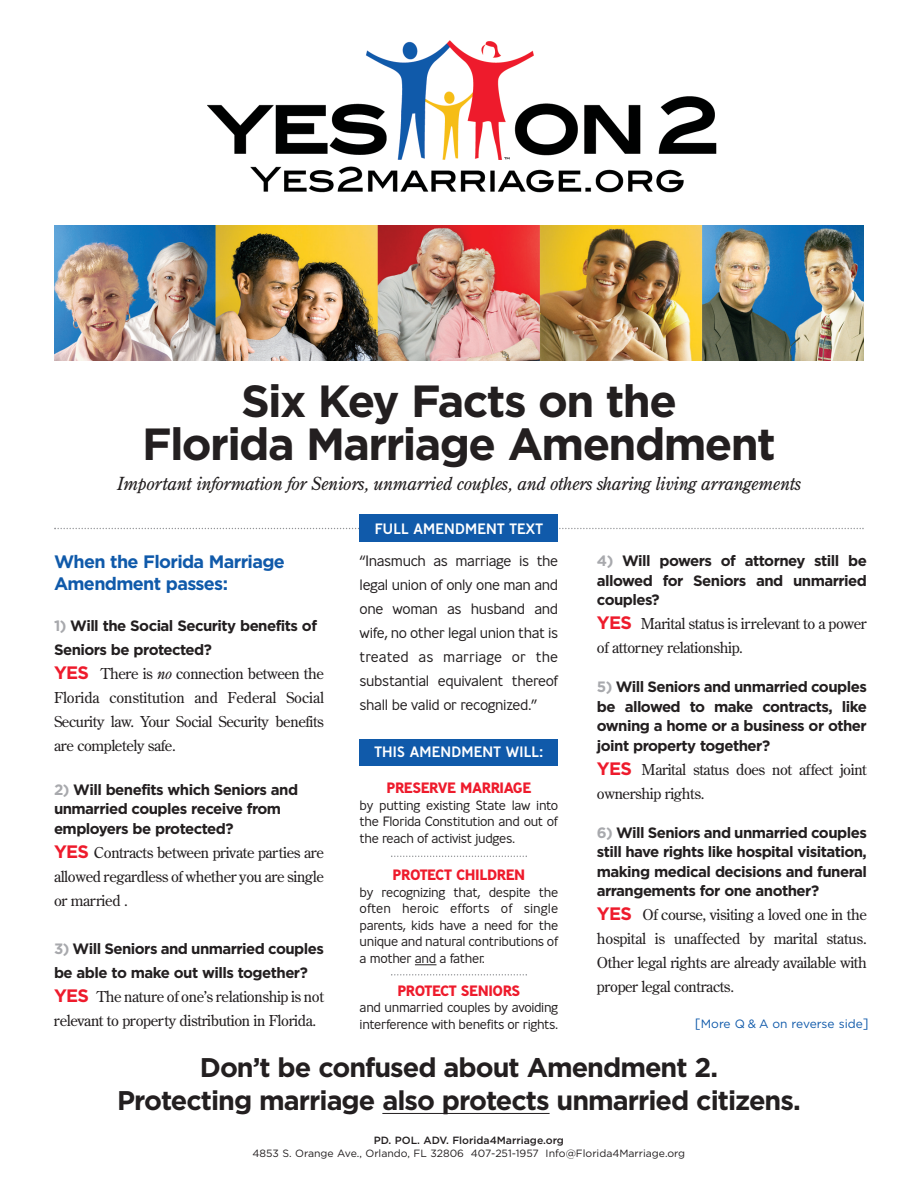
<style>
.page{position:relative;width:918px;height:1188px;background:#fff}
.page>*{position:absolute;margin:0;border:0;box-sizing:border-box;transform-origin:0 0}
.t1{font:700 45px/43.5px "Gotham";letter-spacing:-.035em;color:#231f20;text-align:center}
.t2{font:700 27px/32.4px "Gotham";letter-spacing:-.035em;color:#231f20;text-align:center}
.t3{font:italic 18px "Century Old Style Std";letter-spacing:-.02em;color:#231f20}
.t4{font:700 18px/21.6px "Gotham";letter-spacing:-.035em;color:#105aaa}
.t5{font:15px/24px "Century Old Style Std";letter-spacing:-.025em;color:#231f20;text-align:justify}
.t6{font:700 15px/19.5px "Gotham";letter-spacing:-.035em;color:#231f20}
.t7{font:300 15px/24px "Ministry";letter-spacing:-.035em;color:#231f20;text-align:justify}
.t8{font:700 15px "Ministry";letter-spacing:-.035em;color:#ee1b2c}
.t9{font:500 15px "Ministry";color:#fff}
.t10{font:300 13.5px/16.5px "Ministry";letter-spacing:-.035em;color:#231f20;text-align:justify}
.t11{font:12px "Gotham";color:#105aaa}
.t12{font:10.5px "Gotham";color:#231f20}
.t13{font:500 10.5px "Gotham";color:#231f20}
.s1{color:#a8a9ad}
.s2{font-family:"Gotham";font-weight:700;font-size:18px;color:#ee1b2c}
.s3{font-style:italic}
.s4{font-size:13.5px}
</style>
<div class="page">
<img style="left:207px;top:40px;width:510px;height:153px">
<svg style="left:54px;top:528px;width:810px;height:1px"></svg>
<div style="left:360px;top:514px;width:198px;height:28px;background:#105aaa"></div>
<div style="left:360px;top:738px;width:198px;height:28px;background:#105aaa"></div>
<div style="left:360px;top:554px;width:198px;height:185px;background:#fff"></div>
<svg style="left:415px;top:965px;width:22px;height:1px"></svg>
<svg style="left:391px;top:856px;width:136px;height:1px"></svg>
<svg style="left:391px;top:974px;width:136px;height:2px"></svg>
<hr style="left:382px;top:1113px;width:88px;height:1px;background:#231f20">
<svg style="left:469px;top:1113px;width:27px;height:1px"></svg>
<hr style="left:496px;top:1113px;width:54px;height:1px;background:#231f20">
<img style="left:54px;top:226px;width:810px;height:135px">
<h1 class="t1" style="left:142px;top:382px;width:635px">Six Key Facts on the<br>Florida Marriage Amendment</h1>
<p class="t3" style="left:117px;top:476px;width:685px">Important information for Seniors, unmarried couples, and others sharing living arrangements</p>
<p class="t4" style="left:54px;top:553px;width:232px">When the Florida Marriage<br>Amendment passes:</p>
<p class="t6" style="left:54px;top:615px;width:265px;line-height:24px"><span class="s1">1)</span> Will the Social Security benefits of<br>Seniors be protected?</p>
<p class="t5" style="left:54px;top:663px;width:271px"><span class="s2">YES</span> There is <span class="s3">no</span> connection between the Florida constitution and Federal Social Security law. Your Social Security benefits are completely safe.</p>
<p class="t6" style="left:54px;top:781px;width:246px"><span class="s1">2)</span> Will benefits which Seniors and unmarried couples receive from employers be protected?</p>
<p class="t5" style="left:54px;top:841px;width:271px"><span class="s2">YES</span> Contracts between private parties are allowed regardless of whether you are single or married .</p>
<p class="t6" style="left:54px;top:937px;width:271px;line-height:24px"><span class="s1">3)</span> Will Seniors and unmarried couples be able to make out wills together?</p>
<p class="t5" style="left:54px;top:985px;width:271px"><span class="s2">YES</span> The nature of one’s relationship is not relevant to property distribution in Florida.</p>
<p class="t9" style="left:375px;top:523px;width:170px">FULL AMENDMENT TEXT</p>
<p class="t7" style="left:360px;top:550px;width:200px">“Inasmuch as marriage is the legal union of only one man and one woman as husband and wife, no other legal union that is treated as marriage or the substantial equivalent thereof shall be valid or recognized.”</p>
<p class="t6" style="left:597px;top:552px;width:272px;text-align:justify"><span class="s1">4)</span> Will powers of attorney still be allowed for Seniors and unmarried couples?</p>
<p class="t5" style="left:597px;top:613px;width:271px"><span class="s2">YES</span> Marital status is irrelevant to a power of attorney relationship.</p>
<p class="t6" style="left:597px;top:678px;width:272px;text-align:justify"><span class="s1">5)</span> Will Seniors and unmarried couples be allowed to make contracts, like owning a home or a business or other joint property together?</p>
<p class="t5" style="left:597px;top:758px;width:271px"><span class="s2">YES</span> Marital status does not affect joint ownership rights.</p>
<p class="t6" style="left:597px;top:824px;width:272px;text-align:justify"><span class="s1">6)</span> Will Seniors and unmarried couples still have rights like hospital visitation, making medical decisions and funeral arrangements for one another?</p>
<p class="t5" style="left:597px;top:904px;width:271px"><span class="s2">YES</span> Of course, visiting a loved one in the hospital is unaffected by marital status.<br>Other legal rights are already available with proper legal contracts.</p>
<p class="t9" style="left:374px;top:747px;width:170px">THIS AMENDMENT WILL:</p>
<p class="t8" style="left:387px;top:783px;width:146px">PRESERVE MARRIAGE</p>
<p class="t10" style="left:360px;top:798px;width:200px">by putting existing State law into the Florida Constitution and out of the reach of activist judges.</p>
<p class="t8" style="left:393px;top:870px;width:134px">PROTECT CHILDREN</p>
<p class="t10" style="left:360px;top:885px;width:200px">by recognizing that, despite the often heroic efforts of single parents, kids have a need for the unique and natural contributions of a mother and a father.</p>
<p class="t8" style="left:397px;top:985px;width:125px">PROTECT SENIORS</p>
<p class="t10" style="left:360px;top:1001px;width:200px">and unmarried couples by avoiding interference with benefits or rights.</p>
<p class="t11" style="left:695px;top:1020px;width:175px"><span class="s4">[</span>More Q &amp; A on reverse side<span class="s4">]</span></p>
<h2 class="t2" style="left:117px;top:1054px;width:685px">Don’t be confused about Amendment 2.<br>Protecting marriage also protects unmarried citizens.</h2>
<p class="t13" style="left:374px;top:1136px;width:192px">PD. POL. ADV. Florida4Marriage.org</p>
<p class="t12" style="left:252px;top:1149px;width:434px">4853 S. Orange Ave., Orlando, FL 32806 407-251-1957 Info@Florida4Marriage.org</p>
</div>
